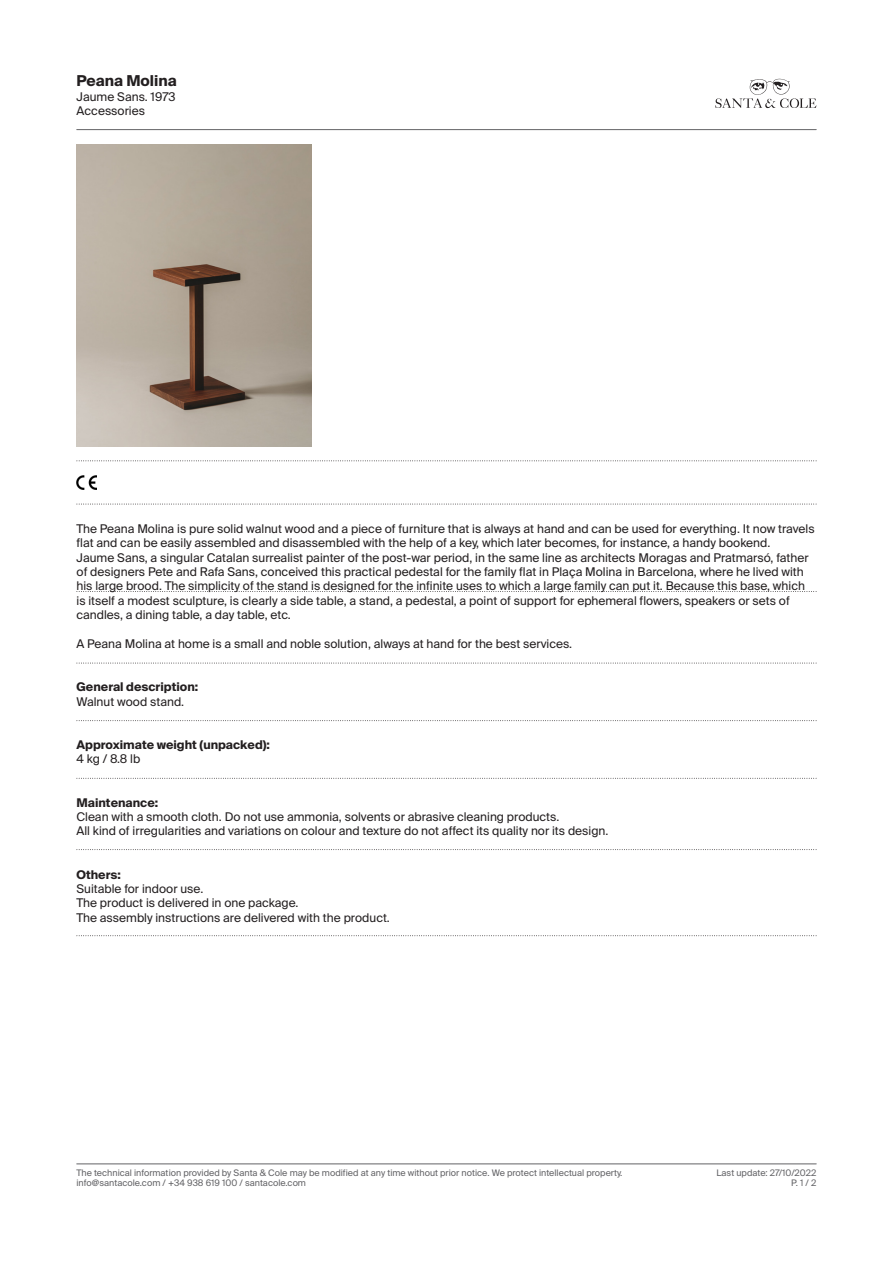
<style>
.page{position:relative;width:893px;height:1263px;background:#fff}
.page>*{position:absolute;margin:0;border:0;box-sizing:border-box;transform-origin:0 0}
.t1{font:700 15px "Suisse Intl";color:#231f20}
.t2{font:12px/14.4px "Suisse Intl";color:#231f20}
.t3{font:700 12px/14.4px "Suisse Intl";color:#231f20}
.t4{font:9px "Suisse Intl";color:#636366}
.s1{font-weight:400}
.s2{font-weight:700}
</style>
<div class="page">
<svg style="left:715px;top:79px;width:101px;height:29px"></svg>
<hr style="left:77px;top:129px;width:739px;height:1px;background:#636366">
<hr style="left:77px;top:1163px;width:739px;height:1px;background:#636366">
<svg style="left:77px;top:460px;width:740px;height:1px"></svg>
<svg style="left:77px;top:504px;width:740px;height:1px"></svg>
<svg style="left:77px;top:591px;width:740px;height:1px"></svg>
<svg style="left:77px;top:720px;width:740px;height:1px"></svg>
<svg style="left:77px;top:778px;width:740px;height:1px"></svg>
<img style="left:77px;top:475px;width:19px;height:14px">
<img style="left:77px;top:144px;width:234px;height:302px">
<svg style="left:77px;top:849px;width:740px;height:1px"></svg>
<svg style="left:77px;top:663px;width:740px;height:1px"></svg>
<svg style="left:77px;top:935px;width:740px;height:1px"></svg>
<p class="t1" style="left:77px;top:72px;width:102px">Peana Molina</p>
<p class="t2" style="left:77px;top:89px;width:101px">Jaume Sans. 1973<br>Accessories</p>
<p class="t2" style="left:77px;top:521px;width:740px">The Peana Molina is pure solid walnut wood and a piece of furniture that is always at hand and can be used for everything. It now travels flat and can be easily assembled and disassembled with the help of a key, which later becomes, for instance, a handy bookend.</p>
<p class="t2" style="left:77px;top:550px;width:734px">Jaume Sans, a singular Catalan surrealist painter of the post-war period, in the same line as architects Moragas and Pratmarsó, father of designers Pete and Rafa Sans, conceived this practical pedestal for the family flat in Plaça Molina in Barcelona, where he lived with his large brood. The simplicity of the stand is designed for the infinite uses to which a large family can put it. Because this base, which is itself a modest sculpture, is clearly a side table, a stand, a pedestal, a point of support for ephemeral flowers, speakers or sets of candles, a dining table, a day table, etc.</p>
<p class="t2" style="left:77px;top:637px;width:497px">A Peana Molina at home is a small and noble solution, always at hand for the best services.</p>
<p class="t3" style="left:77px;top:680px;width:123px">General description:<br><span class="s1">Walnut wood stand.</span></p>
<p class="t3" style="left:77px;top:737px;width:195px">Approximate weight (unpacked):<br><span class="s1">4 kg / 8.8 lb</span></p>
<p class="t2" style="left:77px;top:795px;width:484px"><span class="s2">Maintenance:<br></span>Clean with a smooth cloth. Do not use ammonia, solvents or abrasive cleaning products.</p>
<p class="t2" style="left:77px;top:824px;width:533px">All kind of irregularities and variations on colour and texture do not affect its quality nor its design.</p>
<p class="t2" style="left:77px;top:867px;width:128px"><span class="s2">Others:<br></span>Suitable for indoor use.</p>
<p class="t2" style="left:77px;top:896px;width:223px">The product is delivered in one package.</p>
<p class="t2" style="left:77px;top:910px;width:315px">The assembly instructions are delivered with the product.</p>
<p class="t4" style="left:77px;top:1167px;width:547px">The technical information provided by Santa &amp; Cole may be modified at any time without prior notice. We protect intellectual property.</p>
<p class="t4" style="left:716px;top:1167px;width:101px">Last update: 27/10/2022</p>
<p class="t4" style="left:77px;top:1178px;width:231px">info@santacole.com / +34 938 619 100 / santacole.com</p>
<p class="t4" style="left:791px;top:1178px;width:27px">P. 1 / 2</p>
</div>
